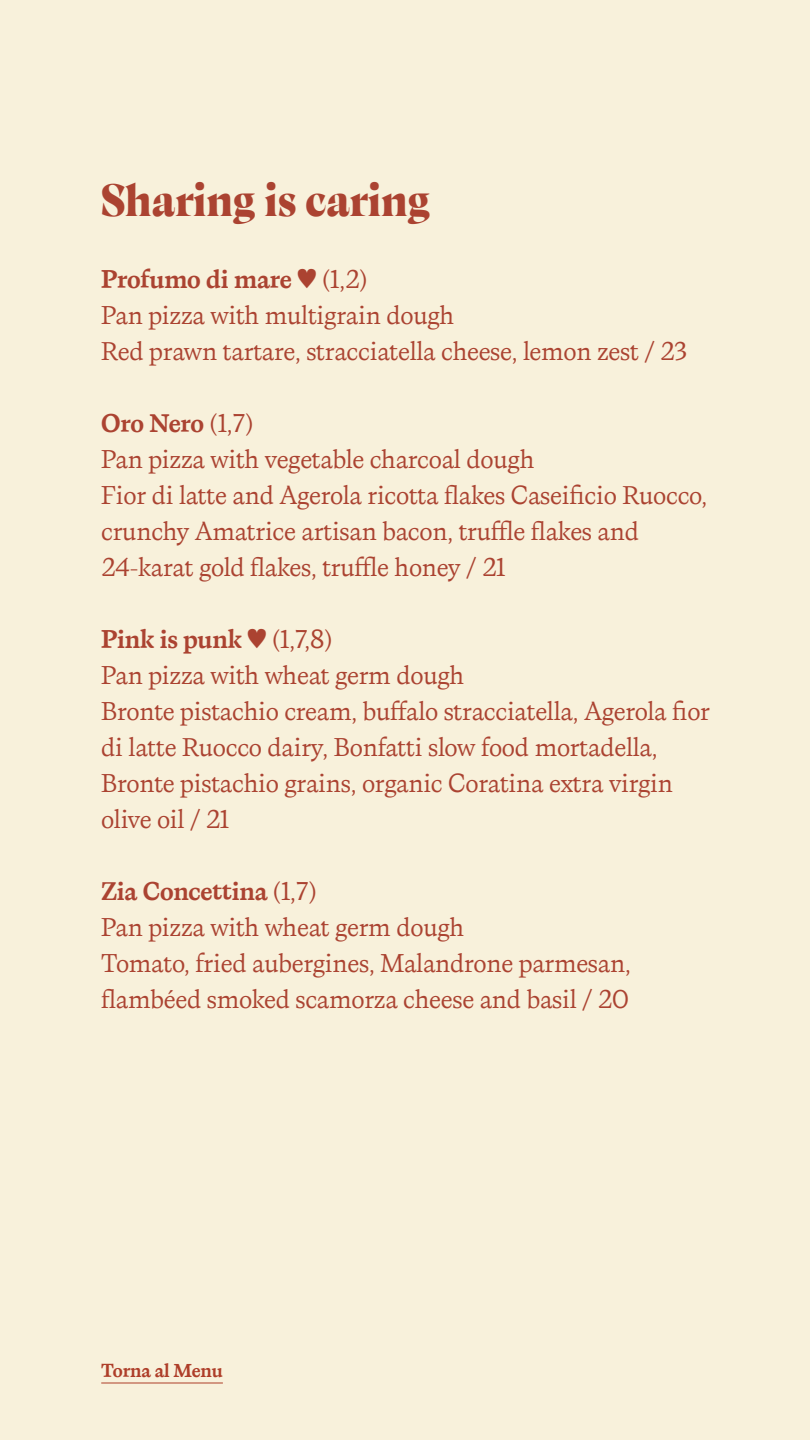
<style>
.page{position:relative;width:810px;height:1440px;background:#f8f1db}
.page>*{position:absolute;margin:0;border:0;box-sizing:border-box;transform-origin:0 0}
.t1{font:900 45px "Calvino Grande";letter-spacing:-.01em;color:#ab4331}
.t2{font:25.5px/36px "Calvino";letter-spacing:-.01em;color:#ab4331}
.t3{font:700 25.5px "Calvino";letter-spacing:-.01em;color:#ab4331}
.t4{font:700 18.75px "Calvino";letter-spacing:-.01em;color:#ae3e29}
.s1{font-weight:400}
</style>
<div class="page">
<hr style="left:101px;top:1383px;width:122px;height:1px;background:#ae3e29">
<p class="t1" style="left:101px;top:166px;width:330px">Sharing is caring</p>
<p class="t3" style="left:101px;top:259px;width:268px">Profumo di mare ♥ <span class="s1">(1,2)</span></p>
<p class="t2" style="left:101px;top:295px;width:355px">Pan pizza with multigrain dough</p>
<p class="t2" style="left:101px;top:331px;width:587px">Red prawn tartare, stracciatella cheese, lemon zest / 23</p>
<p class="t3" style="left:101px;top:403px;width:154px">Oro Nero <span class="s1">(1,7)</span></p>
<p class="t2" style="left:101px;top:439px;width:435px">Pan pizza with vegetable charcoal dough</p>
<p class="t2" style="left:101px;top:475px;width:608px">Fior di latte and Agerola ricotta flakes Caseificio Ruocco, crunchy Amatrice artisan bacon, truffle flakes and<br>24-karat gold flakes, truffle honey / 21</p>
<p class="t3" style="left:101px;top:619px;width:233px">Pink is punk ♥ <span class="s1">(1,7,8)</span></p>
<p class="t2" style="left:101px;top:655px;width:365px">Pan pizza with wheat germ dough</p>
<p class="t2" style="left:101px;top:691px;width:610px">Bronte pistachio cream, buffalo stracciatella, Agerola fior di latte Ruocco dairy, Bonfatti slow food mortadella, Bronte pistachio grains, organic Coratina extra virgin olive oil / 21</p>
<p class="t3" style="left:101px;top:871px;width:217px">Zia Concettina <span class="s1">(1,7)</span></p>
<p class="t2" style="left:101px;top:907px;width:365px">Pan pizza with wheat germ dough</p>
<p class="t2" style="left:101px;top:943px;width:531px">Tomato, fried aubergines, Malandrone parmesan, flambéed smoked scamorza cheese and basil / 20</p>
<p class="t4" style="left:101px;top:1356px;width:123px">Torna al Menu</p>
</div>
